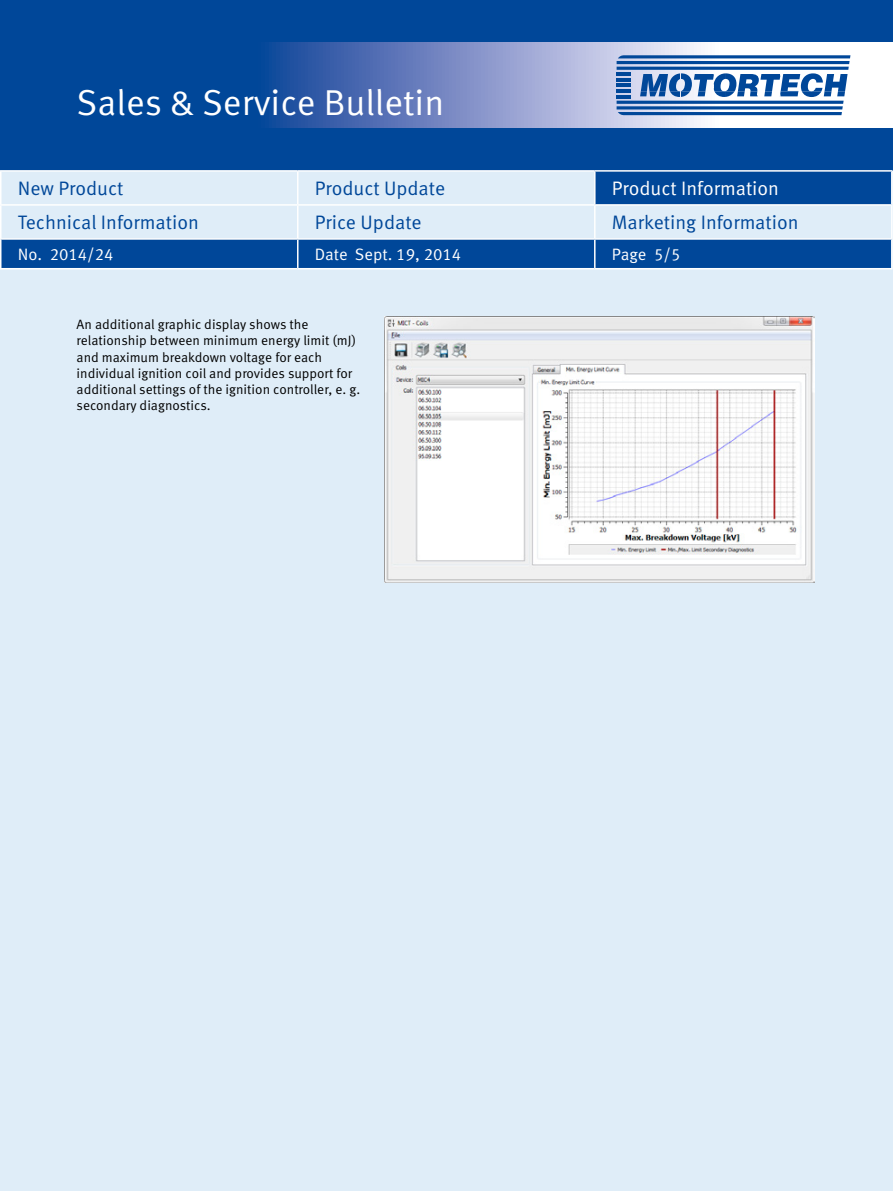
<style>
.page{position:relative;width:893px;height:1191px;background:#dfedf8}
.page>*{position:absolute;margin:0;border:0;box-sizing:border-box;transform-origin:0 0}
.t1{font:36px "Meta Pro Norm";color:#fff}
.t2{font:19.5px "Meta Pro Norm";color:#004799}
.t3{font:19.5px "Meta Pro Norm";color:#fff}
.t4{font:16.5px "Meta Pro Norm";color:#fff}
.t5{font:13.5px/16.2px "Meta Pro Norm";color:#000}
</style>
<div class="page">
<svg style="left:2px;top:172px;width:889px;height:96px"></svg>
<hr style="left:298px;top:170px;width:297px;height:2px;background:#fff">
<hr style="left:0;top:206px;width:2px;height:32px;background:#fff">
<hr style="left:298px;top:204px;width:297px;height:2px;background:#fff">
<hr style="left:297px;top:206px;width:1px;height:32px;background:#fff">
<hr style="left:594px;top:206px;width:2px;height:32px;background:#fff">
<hr style="left:891px;top:206px;width:1px;height:32px;background:#fff">
<hr style="left:0;top:238px;width:298px;height:2px;background:#fff">
<hr style="left:0;top:240px;width:2px;height:28px;background:#fff">
<hr style="left:298px;top:238px;width:297px;height:2px;background:#fff">
<svg style="left:297px;top:240px;width:1px;height:28px"></svg>
<hr style="left:595px;top:238px;width:297px;height:2px;background:#fff">
<hr style="left:594px;top:240px;width:2px;height:28px;background:#fff">
<svg style="left:891px;top:240px;width:1px;height:27px"></svg>
<hr style="left:0;top:268px;width:298px;height:1px;background:#fff">
<hr style="left:298px;top:268px;width:297px;height:1px;background:#fff">
<hr style="left:595px;top:268px;width:297px;height:1px;background:#fff">
<hr style="left:0;top:170px;width:298px;height:2px;background:#fff">
<hr style="left:0;top:172px;width:2px;height:32px;background:#fff">
<hr style="left:297px;top:172px;width:1px;height:32px;background:#fff">
<hr style="left:0;top:204px;width:298px;height:2px;background:#fff">
<hr style="left:595px;top:170px;width:297px;height:2px;background:#fff">
<hr style="left:594px;top:172px;width:2px;height:32px;background:#fff">
<hr style="left:891px;top:172px;width:1px;height:32px;background:#fff">
<hr style="left:595px;top:204px;width:297px;height:2px;background:#fff">
<div style="left:0;top:0;width:893px;height:149px;background:#004799"></div>
<svg style="left:269px;top:43px;width:624px;height:85px;background:#8d9fce"></svg>
<div style="left:0;top:145px;width:893px;height:25px;background:#004799"></div>
<hr style="left:617px;top:67px;width:232px;height:3px;background:#004799">
<svg style="left:617px;top:42px;width:246px;height:23px"></svg>
<hr style="left:617px;top:72px;width:14px;height:3px;background:#004799">
<svg style="left:617px;top:73px;width:230px;height:42px"></svg>
<img style="left:384px;top:317px;width:430px;height:265px">
<p class="t1" style="left:77px;top:75px;width:369px">Sales &amp; Service Bulletin</p>
<p class="t2" style="left:18px;top:174px;width:107px">New Product</p>
<p class="t2" style="left:315px;top:174px;width:132px">Product Update</p>
<p class="t3" style="left:612px;top:174px;width:169px">Product Information</p>
<p class="t2" style="left:18px;top:208px;width:183px">Technical Information</p>
<p class="t2" style="left:315px;top:208px;width:108px">Price Update</p>
<p class="t2" style="left:612px;top:208px;width:188px">Marketing Information</p>
<p class="t4" style="left:18px;top:241px;width:97px">No. 2014/24</p>
<p class="t4" style="left:315px;top:241px;width:148px">Date Sept. 19, 2014</p>
<p class="t4" style="left:612px;top:241px;width:70px">Page 5/5</p>
<p class="t5" style="left:77px;top:315px;width:285px">An additional graphic display shows the relationship between minimum energy limit (mJ) and maximum breakdown voltage for each individual ignition coil and provides support for additional settings of the ignition controller, e. g. secondary diagnostics.</p>
</div>
